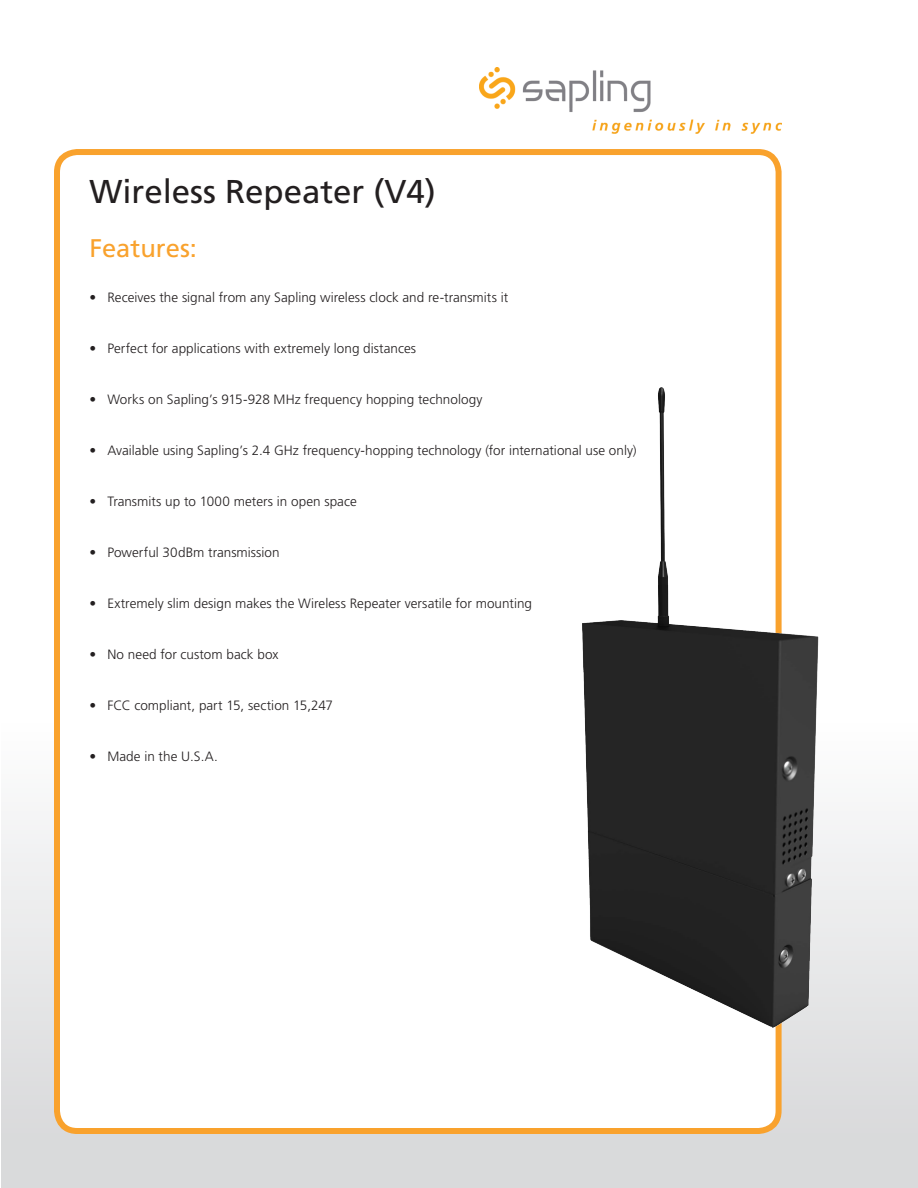
<style>
.page{position:relative;width:918px;height:1188px;background:#fff}
.page>*{position:absolute;margin:0;border:0;box-sizing:border-box;transform-origin:0 0}
.t1{font:33px "Frutiger LT Std";color:#231f20}
.t2{font:25.5px "Frutiger LT Std";color:#f9a22d}
.t3{font:300 13.5px "Frutiger LT Std";letter-spacing:.005em;color:#231f20}
</style>
<div class="page">
<div style="left:1px;top:0;width:917px;height:1188px;background:linear-gradient(to bottom,#fff,#e4e4e5)"></div>
<div style="left:57px;top:152px;width:722px;height:979px;background:#fff;border-radius:20px"></div>
<div style="left:54px;top:149px;width:728px;height:985px;border:6px solid #f9a22d;border-radius:20px"></div>
<img style="left:480px;top:68px;width:302px;height:66px">
<img style="left:582px;top:356px;width:251px;height:685px">
<p class="t1" style="left:89px;top:172px;width:348px">Wireless Repeater (V4)</p>
<p class="t2" style="left:89px;top:233px;width:109px">Features:</p>
<p class="t3" style="left:89px;top:289px;width:420px">• Receives the signal from any Sapling wireless clock and re-transmits it</p>
<p class="t3" style="left:89px;top:340px;width:328px">• Perfect for applications with extremely long distances</p>
<p class="t3" style="left:89px;top:391px;width:395px">• Works on Sapling’s 915-928 MHz frequency hopping technology</p>
<p class="t3" style="left:89px;top:442px;width:549px">• Available using Sapling’s 2.4 GHz frequency-hopping technology (for international use only)</p>
<p class="t3" style="left:89px;top:493px;width:269px">• Transmits up to 1000 meters in open space</p>
<p class="t3" style="left:89px;top:544px;width:192px">• Powerful 30dBm transmission</p>
<p class="t3" style="left:89px;top:595px;width:444px">• Extremely slim design makes the Wireless Repeater versatile for mounting</p>
<p class="t3" style="left:89px;top:646px;width:191px">• No need for custom back box</p>
<p class="t3" style="left:89px;top:697px;width:245px">• FCC compliant, part 15, section 15,247</p>
<p class="t3" style="left:89px;top:748px;width:130px">• Made in the U.S.A.</p>
</div>
